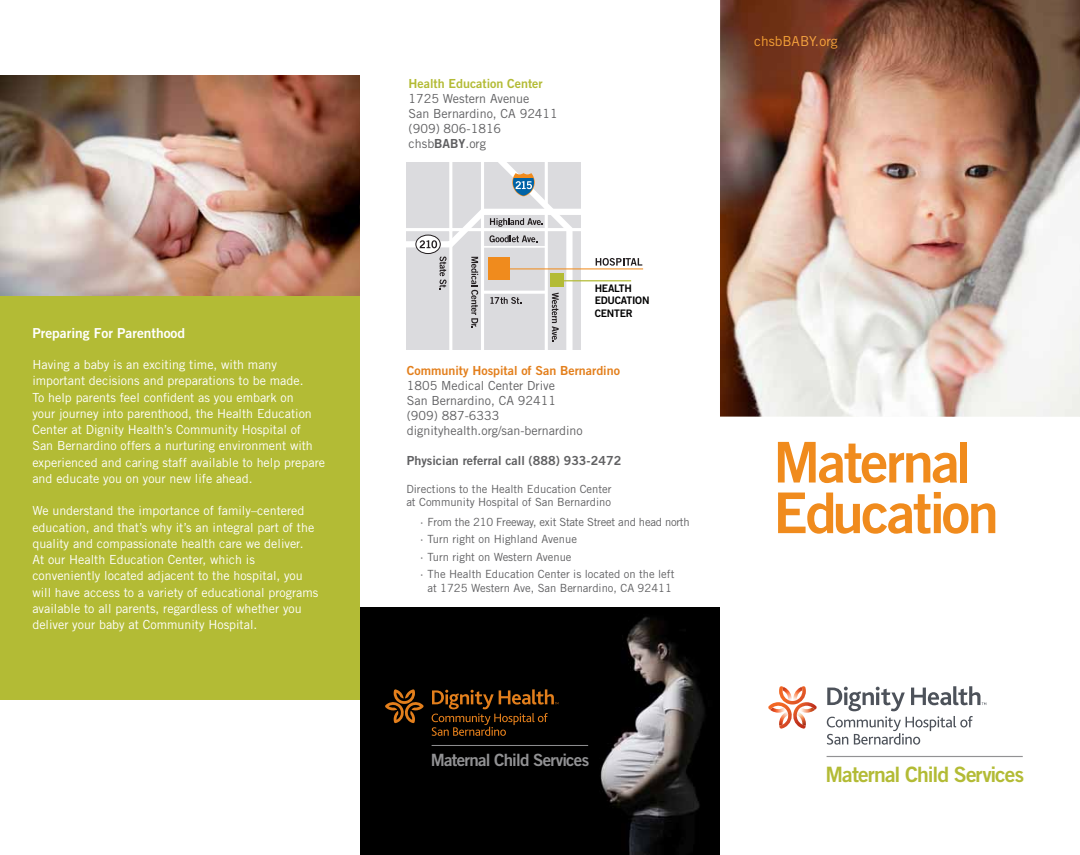
<style>
.page{position:relative;width:1080px;height:855px;background:#fff}
.page>*{position:absolute;margin:0;border:0;box-sizing:border-box;transform-origin:0 0}
.t1{font:56.25px/50.6px "Trade Gothic LT Std Bd 2";color:#f08b1d}
.t2{font:21.25px "Trade Gothic Bold Two";letter-spacing:-.04em;color:#b3bb35}
.t3{font:16.88px "Trade Gothic Bold Two";letter-spacing:-.04em;color:#929294}
.t4{font:13.75px "Trade Gothic LT Std Bd 2";color:#fff}
.t5{font:13.75px "Trade Gothic LT Std";color:#ef8b22}
.t6{font:12.5px/16.2px "Trade Gothic LT Std";color:#fff}
.t7{font:12.5px/15px "Trade Gothic LT Std";color:#606062}
.t8{font:12.5px "Trade Gothic LT Std Bd 2";color:#606062}
.t9{font:12.5px "Trade Gothic LT Std Bd 2";color:#e37f1c}
.t10{font:12.5px "Trade Gothic LT Std Bd 2";color:#b3bb35}
.t11{font:11.25px/17.5px "Trade Gothic LT Std";color:#606062}
.t12{font:10.38px/12.5px "Trade Gothic LT Std Bd 2";letter-spacing:-.02em;color:#000}
.s1{font-family:"Trade Gothic LT Std Bd 2"}
</style>
<div class="page">
<hr style="left:827px;top:756px;width:196px;height:1px;background:#929294">
<svg style="left:768px;top:686px;width:49px;height:43px"></svg>
<img style="left:799px;top:710px;width:16px;height:3px">
<img style="left:799px;top:707px;width:16px;height:3px">
<svg style="left:827px;top:686px;width:159px;height:59px"></svg>
<img style="left:720px;top:0;width:360px;height:417px">
<div style="left:0;top:295px;width:360px;height:405px;background:#b3bb35"></div>
<img style="left:0;top:76px;width:360px;height:219px">
<div style="left:360px;top:608px;width:360px;height:247px;background:#000"></div>
<img style="left:588px;top:617px;width:117px;height:238px">
<hr style="left:432px;top:745px;width:156px;height:1px;background:#929294">
<svg style="left:432px;top:689px;width:127px;height:47px"></svg>
<svg style="left:385px;top:689px;width:39px;height:34px"></svg>
<svg style="left:407px;top:163px;width:174px;height:187px"></svg>
<svg style="left:596px;top:258px;width:46px;height:8px"></svg>
<hr style="left:507px;top:268px;width:136px;height:1px;background:#f08b1d">
<div style="left:551px;top:274px;width:13px;height:13px;background:#b3bb35"></div>
<hr style="left:563px;top:280px;width:68px;height:1px;background:#b3bb35">
<p class="t4" style="left:32px;top:325px;width:154px">Preparing For Parenthood</p>
<p class="t6" style="left:32px;top:356px;width:294px">Having a baby is an exciting time, with many important decisions and preparations to be made.<br>To help parents feel confident as you embark on<br>your journey into parenthood, the Health Education Center at Dignity Health’s Community Hospital of<br>San Bernardino offers a nurturing environment with experienced and caring staff available to help prepare and educate you on your new life ahead.</p>
<p class="t6" style="left:32px;top:503px;width:288px">We understand the importance of family–centered education, and that’s why it’s an integral part of the quality and compassionate health care we deliver.<br>At our Health Education Center, which is conveniently located adjacent to the hospital, you will have access to a variety of educational programs available to all parents, regardless of whether you deliver your baby at Community Hospital.</p>
<p class="t10" style="left:409px;top:76px;width:136px">Health Education Center</p>
<p class="t7" style="left:409px;top:91px;width:151px">1725 Western Avenue<br>San Bernardino, CA 92411 (909) 806-1816 chsb<span class="s1">BABY</span>.org</p>
<p class="t12" style="left:595px;top:282px;width:56px">Health<br>Education<br>Center</p>
<p class="t9" style="left:407px;top:363px;width:215px">Community Hospital of San Bernardino</p>
<p class="t7" style="left:407px;top:378px;width:178px">1805 Medical Center Drive<br>San Bernardino, CA 92411 (909) 887-6333 dignityhealth.org/san-bernardino</p>
<p class="t8" style="left:407px;top:453px;width:216px">Physician referral call (888) 933-2472</p>
<p class="t11" style="left:406px;top:483px;width:207px;line-height:12.5px">Directions to the Health Education Center at Community Hospital of San Bernardino</p>
<p class="t11" style="left:420px;top:513px;width:271px">· From the 210 Freeway, exit State Street and head north · Turn right on Highland Avenue<br>· Turn right on Western Avenue<br>· The Health Education Center is located on the left</p>
<p class="t11" style="left:427px;top:579px;width:246px">at 1725 Western Ave, San Bernardino, CA 92411</p>
<h3 class="t3" style="left:431px;top:750px;width:160px">Maternal Child Services</h3>
<p class="t5" style="left:754px;top:33px;width:85px">chsbBABY.org</p>
<h1 class="t1" style="left:773px;top:436px;width:227px">Maternal<br>Education</h1>
<h2 class="t2" style="left:825px;top:762px;width:200px">Maternal Child Services</h2>
</div>
